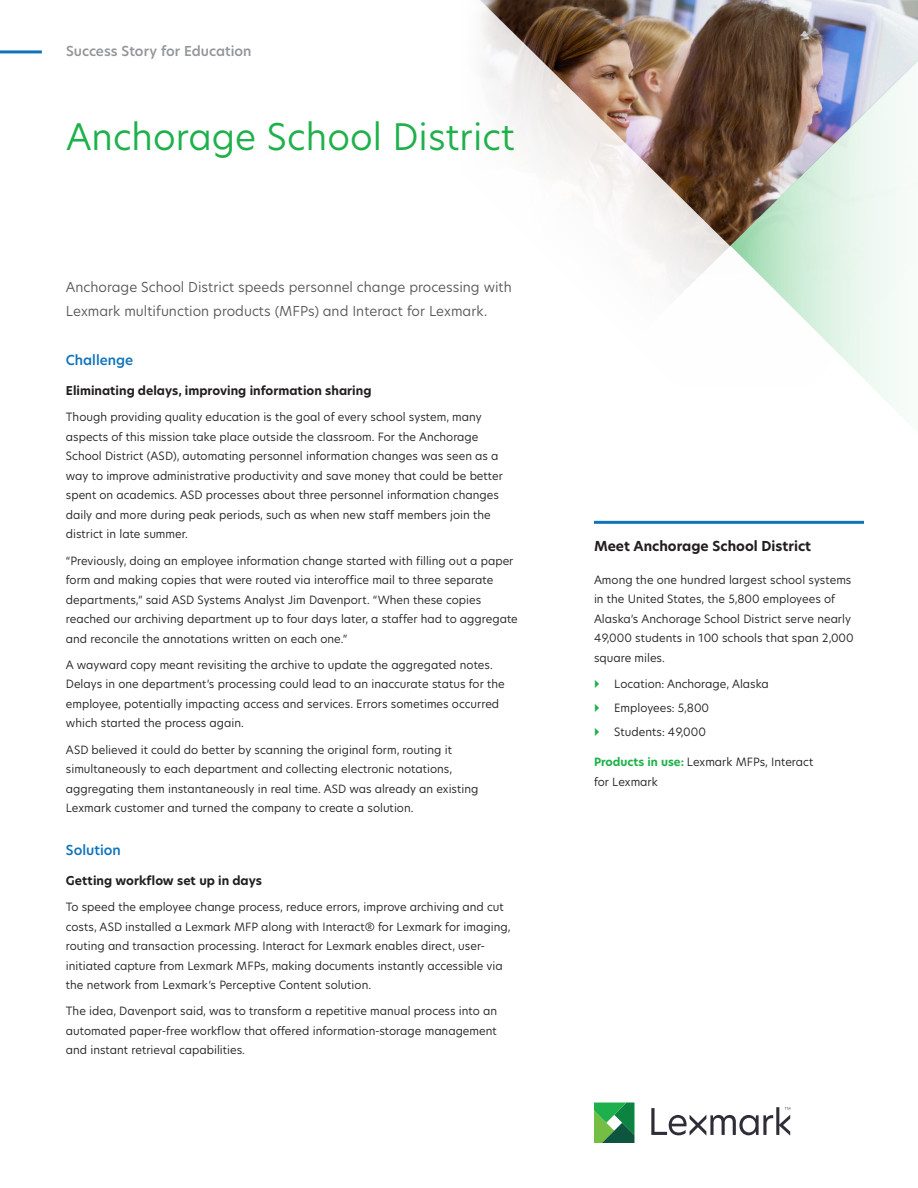
<style>
.page{position:relative;width:918px;height:1188px;background:#fff}
.page>*{position:absolute;margin:0;border:0;box-sizing:border-box;transform-origin:0 0}
.Header_Style_-_Level{font:36px "TP Hero";color:#1eb14b}
.Success-Intro_Paragr{font:13.5px/24px "TP Hero";color:#57585a}
.Callout_Paragraph_St{font:700 13.5px "TP Hero";color:#231f20}
.Document_Label_Style{font:600 13.5px "TP Hero";color:#939598}
.Header_Style_-_Level-2{font:600 13.5px "TP Hero";color:#1074bc}
.Header_Style_-_Level-3{font:700 12px "TP Hero";color:#231f20}
.Body_Copy{font:11.25px/19.5px "TP Hero";color:#231f20}
.Header_Style_-_Level-4{font:11.25px/19.5px "TP Hero";color:#231f20}
.s1{font-weight:700;color:#1eb14b}
</style>
<div class="page">
<svg style="left:480px;top:0;width:438px;height:521px"></svg>
<svg style="left:731px;top:27px;width:187px;height:435px"></svg>
<hr style="left:0;top:50px;width:42px;height:3px;background:#1074bc">
<svg style="left:651px;top:1107px;width:139px;height:28px"></svg>
<svg style="left:594px;top:1103px;width:40px;height:40px;background:#3d9b53"></svg>
<hr style="left:594px;top:521px;width:270px;height:3px;background:#1074bc">
<p class="Document_Label_Style" style="left:66px;top:42px;width:187px">Success Story for Education</p>
<p class="Header_Style_-_Level" style="left:66px;top:112px;width:450px">Anchorage School District</p>
<p class="Success-Intro_Paragr" style="left:66px;top:274px;width:447px">Anchorage School District speeds personnel change processing with<br>Lexmark multifunction products (MFPs) and Interact for Lexmark.</p>
<p class="Header_Style_-_Level-2" style="left:66px;top:351px;width:69px">Challenge</p>
<p class="Header_Style_-_Level-3" style="left:66px;top:382px;width:307px">Eliminating delays, improving information sharing</p>
<p class="Body_Copy" style="left:66px;top:407px;width:439px">Though providing quality education is the goal of every school system, many aspects of this mission take place outside the classroom. For the Anchorage School District (ASD), automating personnel information changes was seen as a way to improve administrative productivity and save money that could be better spent on academics. ASD processes about three personnel information changes daily and more during peak periods, such as when new staff members join the district in late summer.</p>
<p class="Body_Copy" style="left:66px;top:550px;width:454px">“Previously, doing an employee information change started with filling out a paper form and making copies that were routed via interoffice mail to three separate departments,” said ASD Systems Analyst Jim Davenport. “When these copies reached our archiving department up to four days later, a staffer had to aggregate and reconcile the annotations written on each one.”</p>
<p class="Body_Copy" style="left:66px;top:655px;width:440px">A wayward copy meant revisiting the archive to update the aggregated notes.<br>Delays in one department’s processing could lead to an inaccurate status for the employee, potentially impacting access and services. Errors sometimes occurred which started the process again.</p>
<p class="Body_Copy" style="left:66px;top:739px;width:414px">ASD believed it could do better by scanning the original form, routing it simultaneously to each department and collecting electronic notations, aggregating them instantaneously in real time. ASD was already an existing Lexmark customer and turned the company to create a solution.</p>
<p class="Header_Style_-_Level-2" style="left:66px;top:841px;width:57px">Solution</p>
<p class="Header_Style_-_Level-3" style="left:66px;top:872px;width:198px">Getting workflow set up in days</p>
<p class="Body_Copy" style="left:66px;top:897px;width:446px">To speed the employee change process, reduce errors, improve archiving and cut costs, ASD installed a Lexmark MFP along with Interact® for Lexmark for imaging, routing and transaction processing. Interact for Lexmark enables direct, user&shy;initiated capture from Lexmark MFPs, making documents instantly accessible via the network from Lexmark’s Perceptive Content solution.</p>
<p class="Body_Copy" style="left:66px;top:1001px;width:433px;text-align:justify">The idea, Davenport said, was to transform a repetitive manual process into an automated paper-free workflow that offered information-storage management and instant retrieval capabilities.</p>
<p class="Callout_Paragraph_St" style="left:594px;top:537px;width:219px">Meet Anchorage School District</p>
<p class="Body_Copy" style="left:594px;top:570px;width:261px">Among the one hundred largest school systems in the United States, the 5,800 employees of Alaska’s Anchorage School District serve nearly 49,000 students in 100 schools that span 2,000 square miles.</p>
<p class="Body_Copy" style="left:614px;top:674px;width:156px">Location: Anchorage, Alaska</p>
<p class="Body_Copy" style="left:614px;top:698px;width:96px">Employees: 5,800</p>
<p class="Body_Copy" style="left:614px;top:722px;width:93px">Students: 49,000</p>
<p class="Header_Style_-_Level-4" style="left:594px;top:752px;width:221px"><span class="s1">Products in use:</span> Lexmark MFPs, Interact for Lexmark</p>
</div>
